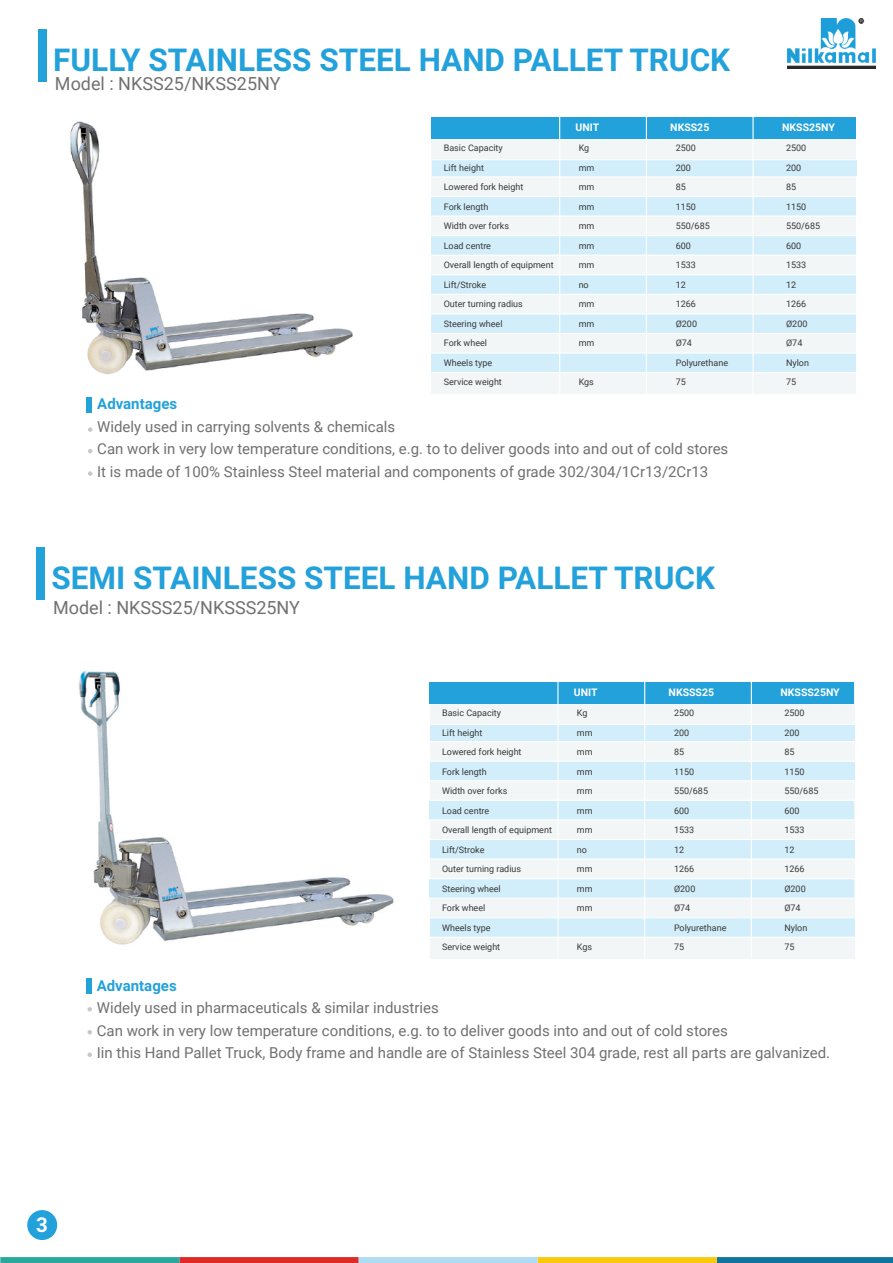
<style>
.page{position:relative;width:893px;height:1263px;background:#fff}
.page>*{position:absolute;margin:0;border:0;box-sizing:border-box;transform-origin:0 0}
.t1{font:700 31.5px "Roboto";color:#23a1db}
.t2{font:700 20.55px "Roboto";color:#fff}
.t3{font:18px "Roboto";color:#707070}
.t4{font:15px/22.5px "Roboto";color:#707070}
.t5{font:700 15px "Roboto";color:#23a1db}
.t6{font:700 10.5px "Roboto";color:#fff}
.t7{font:9px/19.5px "Roboto";color:#383938}
</style>
<div class="page">
<img style="left:787px;top:19px;width:88px;height:50px">
<div style="left:717px;top:1257px;width:176px;height:6px;background:#10759c"></div>
<div style="left:538px;top:1257px;width:179px;height:6px;background:#fbc90c"></div>
<div style="left:358px;top:1257px;width:180px;height:6px;background:#aedcf3"></div>
<div style="left:179px;top:1257px;width:179px;height:6px;background:#de2a26"></div>
<div style="left:0;top:1257px;width:179px;height:6px;background:#29a89b"></div>
<div style="left:39px;top:30px;width:8px;height:52px;background:#23a1db"></div>
<div style="left:37px;top:547px;width:8px;height:53px;background:#23a1db"></div>
<div style="left:431px;top:117px;width:425px;height:277px;background:#f3f6f7"></div>
<div style="left:432px;top:160px;width:425px;height:17px;background:#d3eefb"></div>
<div style="left:431px;top:196px;width:425px;height:20px;background:#d3eefb"></div>
<div style="left:431px;top:236px;width:425px;height:19px;background:#d3eefb"></div>
<div style="left:431px;top:275px;width:425px;height:19px;background:#d3eefb"></div>
<div style="left:431px;top:314px;width:425px;height:19px;background:#d3eefb"></div>
<div style="left:431px;top:353px;width:425px;height:19px;background:#d3eefb"></div>
<div style="left:431px;top:117px;width:425px;height:22px;background:#23a1db"></div>
<hr style="left:559px;top:108px;width:1px;height:344px;background:#fff">
<hr style="left:752px;top:112px;width:2px;height:344px;background:#fff">
<hr style="left:646px;top:93px;width:1px;height:343px;background:#fff">
<hr style="left:406px;top:159px;width:469px;height:1px;background:#fff">
<hr style="left:407px;top:176px;width:469px;height:1px;background:#fff">
<hr style="left:406px;top:196px;width:469px;height:1px;background:#fff">
<hr style="left:406px;top:215px;width:468px;height:2px;background:#fff">
<hr style="left:405px;top:235px;width:468px;height:1px;background:#fff">
<hr style="left:404px;top:255px;width:468px;height:1px;background:#fff">
<hr style="left:403px;top:274px;width:469px;height:1px;background:#fff">
<hr style="left:402px;top:294px;width:469px;height:1px;background:#fff">
<hr style="left:402px;top:313px;width:468px;height:1px;background:#fff">
<hr style="left:401px;top:333px;width:468px;height:1px;background:#fff">
<hr style="left:400px;top:352px;width:469px;height:2px;background:#fff">
<hr style="left:399px;top:372px;width:469px;height:1px;background:#fff">
<div style="left:430px;top:682px;width:424px;height:276px;background:#f3f6f7"></div>
<div style="left:430px;top:725px;width:425px;height:17px;background:#d3eefb"></div>
<div style="left:430px;top:761px;width:425px;height:19px;background:#d3eefb"></div>
<div style="left:429px;top:800px;width:425px;height:20px;background:#d3eefb"></div>
<div style="left:430px;top:840px;width:425px;height:19px;background:#d3eefb"></div>
<div style="left:429px;top:879px;width:425px;height:19px;background:#d3eefb"></div>
<div style="left:430px;top:918px;width:424px;height:19px;background:#d3eefb"></div>
<div style="left:429px;top:682px;width:425px;height:22px;background:#23a1db"></div>
<hr style="left:557px;top:673px;width:2px;height:343px;background:#fff">
<hr style="left:751px;top:677px;width:1px;height:343px;background:#fff">
<hr style="left:644px;top:657px;width:1px;height:344px;background:#fff">
<hr style="left:405px;top:724px;width:468px;height:1px;background:#fff">
<hr style="left:405px;top:741px;width:469px;height:1px;background:#fff">
<hr style="left:405px;top:761px;width:468px;height:1px;background:#fff">
<hr style="left:404px;top:780px;width:468px;height:1px;background:#fff">
<hr style="left:403px;top:800px;width:469px;height:1px;background:#fff">
<hr style="left:402px;top:819px;width:469px;height:1px;background:#fff">
<hr style="left:402px;top:839px;width:468px;height:1px;background:#fff">
<hr style="left:401px;top:858px;width:468px;height:2px;background:#fff">
<hr style="left:400px;top:878px;width:468px;height:1px;background:#fff">
<hr style="left:399px;top:898px;width:469px;height:1px;background:#fff">
<hr style="left:398px;top:917px;width:469px;height:1px;background:#fff">
<hr style="left:398px;top:937px;width:468px;height:1px;background:#fff">
<div style="left:87px;top:397px;width:5px;height:16px;background:#23a1db"></div>
<svg style="left:88px;top:427px;width:4px;height:5px"></svg>
<svg style="left:88px;top:449px;width:4px;height:4px"></svg>
<svg style="left:88px;top:471px;width:4px;height:5px"></svg>
<div style="left:86px;top:978px;width:5px;height:16px;background:#23a1db"></div>
<svg style="left:87px;top:1007px;width:5px;height:4px"></svg>
<svg style="left:87px;top:1030px;width:5px;height:4px"></svg>
<svg style="left:87px;top:1052px;width:5px;height:5px"></svg>
<div style="left:27px;top:1210px;width:30px;height:30px;background:#23a1db;border-radius:50%"></div>
<img style="left:70px;top:121px;width:283px;height:254px">
<img style="left:78px;top:671px;width:316px;height:274px">
<h1 class="t1" style="left:53px;top:38px;width:678px">FULLY STAINLESS STEEL HAND PALLET TRUCK</h1>
<h3 class="t3" style="left:55px;top:71px;width:227px">Model : NKSS25/NKSS25NY</h3>
<p class="t6" style="left:576px;top:120px;width:25px">UNIT</p>
<p class="t6" style="left:670px;top:120px;width:41px">NKSS25</p>
<p class="t6" style="left:782px;top:120px;width:54px">NKSS25NY</p>
<p class="t7" style="left:444px;top:138px;width:111px">Basic Capacity<br>Lift height<br>Lowered fork height<br>Fork length<br>Width over forks<br>Load centre<br>Overall length of equipment<br>Lift/Stroke<br>Outer turning radius<br>Steering wheel<br>Fork wheel<br>Wheels type<br>Service weight</p>
<p class="t7" style="left:579px;top:138px;width:17px">Kg mm mm mm mm mm mm no mm mm mm</p>
<p class="t7" style="left:579px;top:372px;width:17px">Kgs</p>
<p class="t7" style="left:676px;top:138px;width:54px">2500<br>200<br>85<br>1150<br>550/685<br>600<br>1533<br>12<br>1266<br>Ø200<br>Ø74<br>Polyurethane<br>75</p>
<p class="t7" style="left:786px;top:138px;width:36px">2500<br>200<br>85<br>1150<br>550/685<br>600<br>1533<br>12<br>1266<br>Ø200<br>Ø74<br>Nylon<br>75</p>
<h3 class="t5" style="left:97px;top:393px;width:81px">Advantages</h3>
<h3 class="t4" style="left:97px;top:415px;width:633px">Widely used in carrying solvents &amp; chemicals<br>Can work in very low temperature conditions, e.g. to to deliver goods into and out of cold stores<br>It is made of 100% Stainless Steel material and components of grade 302/304/1Cr13/2Cr13</h3>
<h1 class="t1" style="left:51px;top:556px;width:665px">SEMI STAINLESS STEEL HAND PALLET TRUCK</h1>
<h3 class="t3" style="left:53px;top:595px;width:248px">Model : NKSSS25/NKSSS25NY</h3>
<p class="t6" style="left:574px;top:685px;width:25px">UNIT</p>
<p class="t6" style="left:669px;top:685px;width:47px">NKSSS25</p>
<p class="t6" style="left:780px;top:685px;width:61px">NKSSS25NY</p>
<p class="t7" style="left:442px;top:703px;width:111px">Basic Capacity<br>Lift height<br>Lowered fork height<br>Fork length<br>Width over forks<br>Load centre<br>Overall length of equipment<br>Lift/Stroke<br>Outer turning radius<br>Steering wheel<br>Fork wheel<br>Wheels type<br>Service weight</p>
<p class="t7" style="left:577px;top:703px;width:17px">Kg mm mm mm mm mm mm no mm mm mm</p>
<p class="t7" style="left:577px;top:937px;width:17px">Kgs</p>
<p class="t7" style="left:674px;top:703px;width:54px">2500<br>200<br>85<br>1150<br>550/685<br>600<br>1533<br>12<br>1266<br>Ø200<br>Ø74<br>Polyurethane<br>75</p>
<p class="t7" style="left:784px;top:703px;width:36px">2500<br>200<br>85<br>1150<br>550/685<br>600<br>1533<br>12<br>1266<br>Ø200<br>Ø74<br>Nylon<br>75</p>
<h3 class="t5" style="left:97px;top:975px;width:81px">Advantages</h3>
<p class="t4" style="left:97px;top:996px;width:735px">Widely used in pharmaceuticals &amp; similar industries<br>Can work in very low temperature conditions, e.g. to to deliver goods into and out of cold stores<br>Iin this Hand Pallet Truck, Body frame and handle are of Stainless Steel 304 grade, rest all parts are galvanized.</p>
<h2 class="t2" style="left:36px;top:1210px;width:13px">3</h2>
</div>
